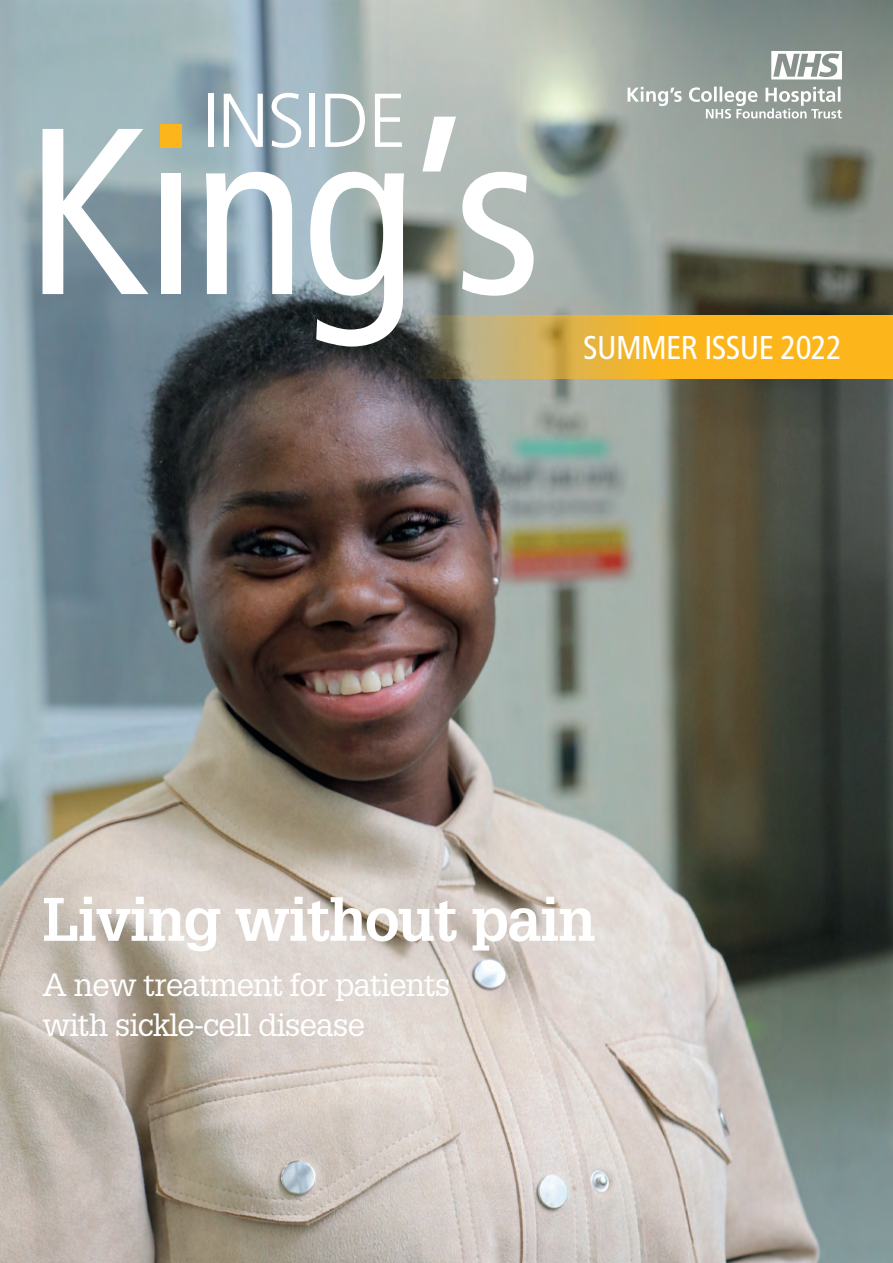
<style>
.page{position:relative;width:893px;height:1263px;background:#fff}
.page>*{position:absolute;margin:0;border:0;box-sizing:border-box;transform-origin:0 0}
.t1{font:300 76.2px "Frutiger";letter-spacing:-.02em;color:#fff}
.t2{font:700 60px "Glypha";letter-spacing:-.03em;color:#fff}
.t3{font:condensed 33px "Frutiger";letter-spacing:-.02em;color:#fff}
.t4{font:31.5px/40.5px "Glypha";letter-spacing:-.03em;color:#fff}
</style>
<div class="page">
<img style="left:0;top:0;width:893px;height:1263px">
<svg style="left:0;top:315px;width:893px;height:63px;background:#a18a4c"></svg>
<svg style="left:43px;top:129px;width:105px;height:165px"></svg>
<div style="left:161px;top:173px;width:20px;height:121px;background:#fff"></div>
<div style="left:160px;top:124px;width:22px;height:23px;background:#fcb61c"></div>
<svg style="left:206px;top:172px;width:86px;height:122px"></svg>
<svg style="left:310px;top:172px;width:94px;height:175px"></svg>
<svg style="left:422px;top:117px;width:34px;height:54px"></svg>
<svg style="left:462px;top:172px;width:72px;height:124px"></svg>
<svg style="left:628px;top:87px;width:214px;height:32px"></svg>
<svg style="left:771px;top:51px;width:71px;height:28px"></svg>
<h1 class="t1" style="left:202px;top:77px;width:205px">INSIDE</h1>
<p class="t3" style="left:583px;top:328px;width:260px">SUMMER ISSUE 2022</p>
<h2 class="t2" style="left:43px;top:882px;width:555px">Living without pain</h2>
<p class="t4" style="left:43px;top:963px;width:409px">A new treatment for patients with sickle-cell disease</p>
</div>
